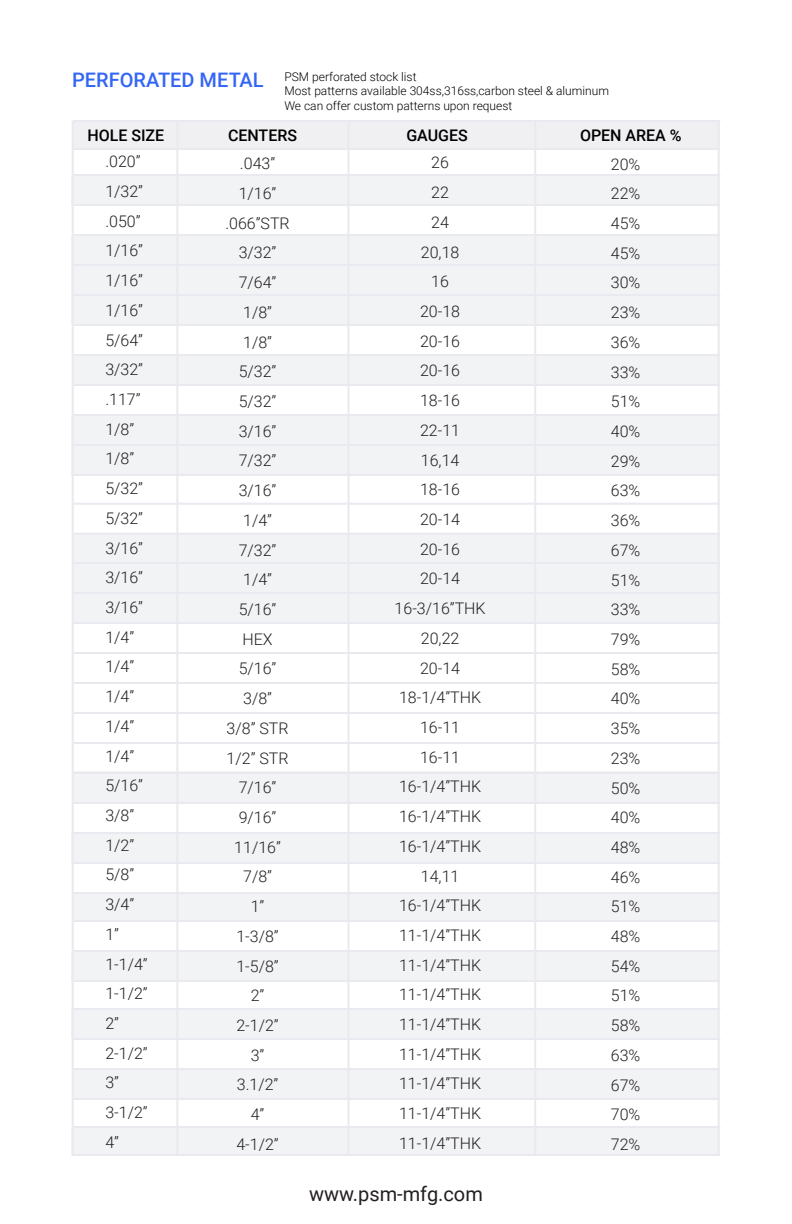
<style>
.page{position:relative;width:792px;height:1224px;background:#fff}
.page>*{position:absolute;margin:0;border:0;box-sizing:border-box;transform-origin:0 0}
.t1{font:500 20px "Roboto";color:#3466f6}
.t2{font:20px "Roboto";color:#231f20}
.t3{font:300 16px/29.8px "Roboto";color:#231f20;text-align:center}
.t4{font:500 16px "Roboto";color:#000}
.t5{font:300 12px "Roboto";color:#000}
</style>
<div class="page">
<div style="left:72px;top:1009px;width:646px;height:29px;background:#f1f3f4"></div>
<div style="left:73px;top:893px;width:647px;height:27px;background:#f1f3f4"></div>
<div style="left:72px;top:771px;width:648px;height:31px;background:#f1f3f4"></div>
<div style="left:73px;top:534px;width:647px;height:89px;background:#f1f3f4"></div>
<div style="left:72px;top:1128px;width:646px;height:26px;background:#f1f3f4"></div>
<div style="left:72px;top:833px;width:646px;height:31px;background:#f1f3f4"></div>
<div style="left:73px;top:1068px;width:647px;height:30px;background:#f1f3f4"></div>
<div style="left:72px;top:951px;width:646px;height:31px;background:#f1f3f4"></div>
<div style="left:72px;top:416px;width:646px;height:60px;background:#f1f3f4"></div>
<div style="left:72px;top:355px;width:648px;height:31px;background:#f1f3f4"></div>
<div style="left:72px;top:236px;width:646px;height:88px;background:#f1f3f4"></div>
<div style="left:72px;top:176px;width:646px;height:30px;background:#f1f3f4"></div>
<div style="left:73px;top:121px;width:647px;height:28px;background:#f0f0f2"></div>
<hr style="left:176px;top:120px;width:2px;height:1036px;background:#e9e9ef">
<hr style="left:348px;top:122px;width:2px;height:1034px;background:#e9e9ef">
<hr style="left:534px;top:122px;width:2px;height:1034px;background:#e9e9ef">
<hr style="left:718px;top:121px;width:2px;height:1035px;background:#e9e9ef">
<hr style="left:73px;top:174px;width:647px;height:2px;background:#e9e9ef">
<hr style="left:73px;top:204px;width:647px;height:2px;background:#e9e9ef">
<hr style="left:73px;top:234px;width:647px;height:2px;background:#e9e9ef">
<hr style="left:73px;top:264px;width:647px;height:2px;background:#e9e9ef">
<hr style="left:73px;top:294px;width:647px;height:2px;background:#e9e9ef">
<hr style="left:73px;top:324px;width:647px;height:2px;background:#e9e9ef">
<hr style="left:73px;top:354px;width:647px;height:2px;background:#e9e9ef">
<hr style="left:73px;top:384px;width:647px;height:2px;background:#e9e9ef">
<hr style="left:73px;top:414px;width:647px;height:2px;background:#e9e9ef">
<hr style="left:73px;top:444px;width:647px;height:2px;background:#e9e9ef">
<hr style="left:73px;top:474px;width:647px;height:2px;background:#e9e9ef">
<hr style="left:73px;top:503px;width:647px;height:2px;background:#e9e9ef">
<hr style="left:73px;top:533px;width:647px;height:2px;background:#e9e9ef">
<hr style="left:73px;top:562px;width:647px;height:2px;background:#e9e9ef">
<hr style="left:73px;top:592px;width:647px;height:2px;background:#e9e9ef">
<hr style="left:73px;top:622px;width:647px;height:2px;background:#e9e9ef">
<hr style="left:73px;top:652px;width:647px;height:2px;background:#e9e9ef">
<hr style="left:73px;top:682px;width:647px;height:2px;background:#e9e9ef">
<hr style="left:73px;top:712px;width:647px;height:2px;background:#e9e9ef">
<hr style="left:73px;top:742px;width:647px;height:2px;background:#e9e9ef">
<hr style="left:73px;top:772px;width:647px;height:2px;background:#e9e9ef">
<hr style="left:73px;top:802px;width:647px;height:2px;background:#e9e9ef">
<hr style="left:73px;top:832px;width:647px;height:2px;background:#e9e9ef">
<hr style="left:72px;top:121px;width:2px;height:1035px;background:#e9e9ef">
<hr style="left:73px;top:862px;width:647px;height:2px;background:#e9e9ef">
<hr style="left:73px;top:892px;width:647px;height:2px;background:#e9e9ef">
<hr style="left:73px;top:920px;width:647px;height:2px;background:#e9e9ef">
<hr style="left:73px;top:950px;width:647px;height:2px;background:#e9e9ef">
<hr style="left:73px;top:980px;width:647px;height:2px;background:#e9e9ef">
<hr style="left:73px;top:1008px;width:647px;height:2px;background:#e9e9ef">
<hr style="left:73px;top:1038px;width:647px;height:2px;background:#e9e9ef">
<hr style="left:73px;top:1068px;width:647px;height:2px;background:#e9e9ef">
<hr style="left:73px;top:1098px;width:647px;height:2px;background:#e9e9ef">
<hr style="left:73px;top:148px;width:647px;height:2px;background:#e9e9ef">
<hr style="left:73px;top:120px;width:647px;height:2px;background:#e9e9ef">
<hr style="left:73px;top:1126px;width:647px;height:2px;background:#e9e9ef">
<hr style="left:73px;top:1154px;width:647px;height:2px;background:#e9e9ef">
<p class="t1" style="left:72px;top:66px;width:193px">PERFORATED METAL</p>
<p class="t5" style="left:284px;top:68px;width:134px">PSM perforated stock list</p>
<p class="t5" style="left:284px;top:83px;width:326px">Most patterns available 304ss,316ss,carbon steel &amp; aluminum</p>
<p class="t5" style="left:284px;top:97px;width:229px">We can offer custom patterns upon request</p>
<p class="t4" style="left:87px;top:124px;width:78px">HOLE SIZE</p>
<p class="t4" style="left:228px;top:124px;width:71px">CENTERS</p>
<p class="t4" style="left:406px;top:124px;width:63px">GAUGES</p>
<p class="t4" style="left:580px;top:124px;width:103px">OPEN AREA %</p>
<p class="t3" style="left:611px;top:148px;width:31px;text-align:justify">20% 22% 45% 45% 30% 23% 36% 33% 51% 40% 29% 63% 36% 67% 51% 33% 79% 58% 40% 35% 23% 50% 40% 48% 46% 51% 48% 54% 51% 58% 63% 67% 70% 72%</p>
<p class="t2" style="left:309px;top:1180px;width:175px">www.psm-mfg.com</p>
<p class="t3" style="left:105px;top:146px;width:44px;text-align:left">.020”<br>1/32” .050”<br>1/16”<br>1/16”<br>1/16”<br>5/64”<br>3/32” .117”<br>1/8”<br>1/8”<br>5/32”<br>5/32”<br>3/16”<br>3/16”<br>3/16”<br>1/4”<br>1/4”<br>1/4”<br>1/4”<br>1/4”<br>5/16”<br>3/8”<br>1/2”<br>5/8”<br>3/4”<br>1”<br>1-1/4”<br>1-1/2”<br>2”<br>2-1/2”<br>3”<br>3-1/2”<br>4”</p>
<p class="t3" style="left:225px;top:148px;width:66px">.043”<br>1/16” .066”STR<br>3/32”<br>7/64”<br>1/8”<br>1/8”<br>5/32”<br>5/32”<br>3/16”<br>7/32”<br>3/16”<br>1/4”<br>7/32”<br>1/4”<br>5/16”<br>HEX<br>5/16”<br>3/8”<br>3/8” STR<br>1/2” STR<br>7/16”<br>9/16”<br>11/16”<br>7/8”<br>1”<br>1-3/8”<br>1-5/8”<br>2”<br>2-1/2”<br>3”<br>3.1/2”<br>4”<br>4-1/2”</p>
<p class="t3" style="left:395px;top:147px;width:93px">26<br>22<br>24<br>20,18<br>16<br>20-18<br>20-16<br>20-16<br>18-16<br>22-11<br>16,14<br>18-16<br>20-14<br>20-16<br>20-14<br>16-3/16”THK<br>20,22<br>20-14<br>18-1/4”THK<br>16-11<br>16-11<br>16-1/4”THK<br>16-1/4”THK<br>16-1/4”THK<br>14,11<br>16-1/4”THK<br>11-1/4”THK<br>11-1/4”THK<br>11-1/4”THK<br>11-1/4”THK<br>11-1/4”THK<br>11-1/4”THK<br>11-1/4”THK<br>11-1/4”THK</p>
</div>
